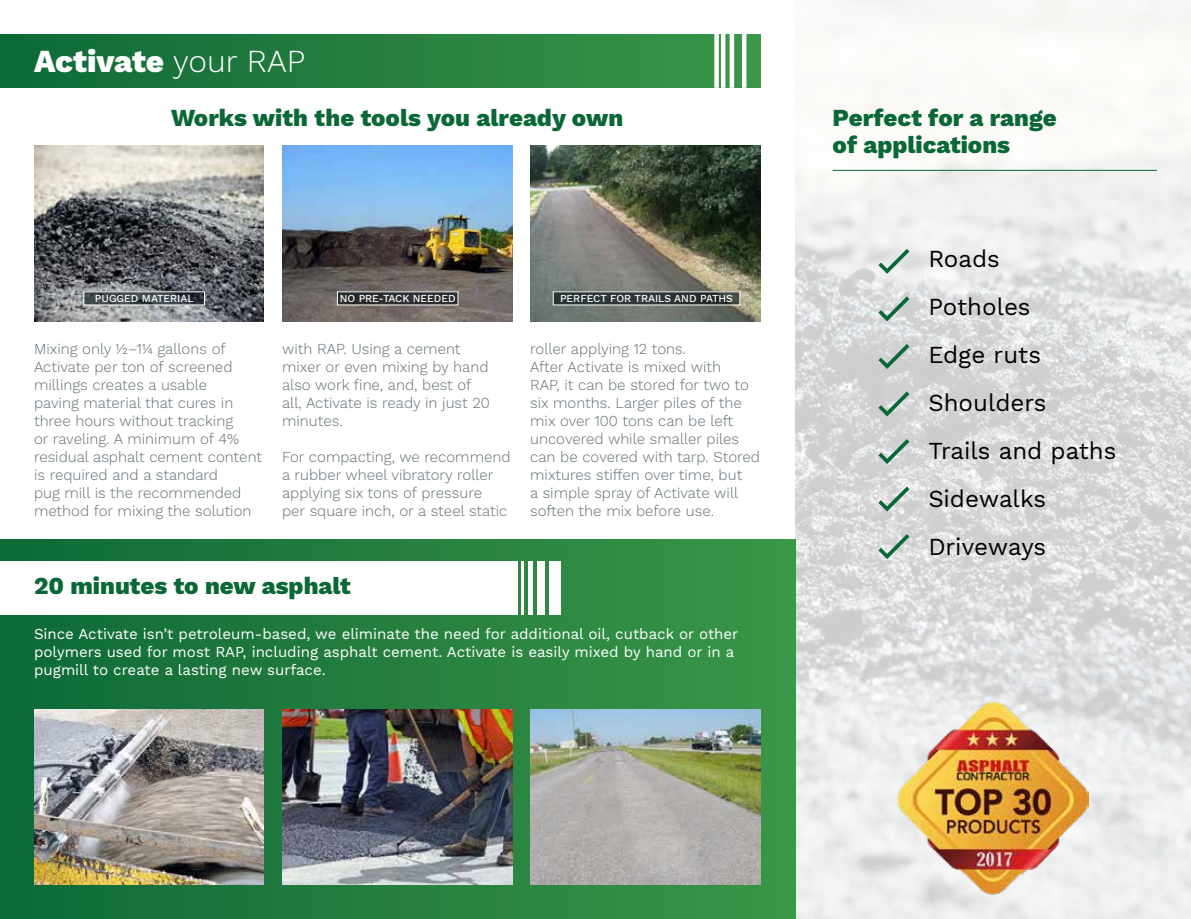
<style>
.page{position:relative;width:1191px;height:919px;background:#fff}
.page>*{position:absolute;margin:0;border:0;box-sizing:border-box;transform-origin:0 0}
.t1{font:800 31.5px "Work Sans";color:#fff}
.t2{font:800 24px/27px "Work Sans";color:#0a6837}
.t3{font:24px/48px "Work Sans";color:#000}
.t4{font:300 15px/18px "Work Sans";color:#606c73}
.t5{font:15px/18px "Work Sans";color:#fff}
.t6{font:500 10.5px "Work Sans";color:#fff}
.s1{font-weight:300}
</style>
<div class="page">
<img style="left:795px;top:0;width:396px;height:918px">
<div style="left:0;top:539px;width:795px;height:379px;background:linear-gradient(to right,#0e6937,#3c9749)"></div>
<div style="left:0;top:34px;width:760px;height:54px;background:linear-gradient(to right,#0e6836,#3c9749)"></div>
<div style="left:0;top:560px;width:517px;height:54px;background:#fff"></div>
<hr style="left:521px;top:560px;width:3px;height:54px;background:#fff">
<hr style="left:528px;top:560px;width:4px;height:54px;background:#fff">
<div style="left:537px;top:560px;width:8px;height:54px;background:#fff"></div>
<div style="left:549px;top:560px;width:11px;height:54px;background:#fff"></div>
<hr style="left:742px;top:34px;width:4px;height:54px;background:#fff">
<div style="left:729px;top:34px;width:5px;height:54px;background:#fff"></div>
<hr style="left:721px;top:34px;width:4px;height:54px;background:#fff">
<div style="left:714px;top:34px;width:5px;height:54px;background:#fff"></div>
<img style="left:34px;top:709px;width:229px;height:175px">
<img style="left:34px;top:145px;width:229px;height:176px">
<img style="left:531px;top:709px;width:229px;height:175px">
<img style="left:531px;top:145px;width:229px;height:176px">
<img style="left:283px;top:709px;width:229px;height:175px">
<img style="left:283px;top:145px;width:229px;height:176px">
<svg style="left:85px;top:293px;width:118px;height:10px"></svg>
<div style="left:338px;top:292px;width:120px;height:13px;background:#2c2d2e"></div>
<svg style="left:555px;top:293px;width:183px;height:10px;background:#2d3434"></svg>
<hr style="left:832px;top:170px;width:325px;height:1px;background:#0a6837">
<img style="left:897px;top:700px;width:191px;height:196px">
<svg style="left:874px;top:245px;width:39px;height:31px"></svg>
<svg style="left:874px;top:292px;width:39px;height:32px"></svg>
<svg style="left:874px;top:340px;width:39px;height:31px"></svg>
<svg style="left:874px;top:387px;width:39px;height:32px"></svg>
<svg style="left:874px;top:435px;width:39px;height:31px"></svg>
<svg style="left:874px;top:530px;width:39px;height:31px"></svg>
<svg style="left:874px;top:482px;width:39px;height:32px"></svg>
<h1 class="t1" style="left:34px;top:43px;width:273px">Activate <span class="s1">your RAP</span></h1>
<h2 class="t2" style="left:171px;top:105px;width:453px">Works with the tools you already own</h2>
<p class="t6" style="left:95px;top:292px;width:100px">PUGGED MATERIAL</p>
<p class="t6" style="left:340px;top:292px;width:117px">NO PRE-TACK NEEDED</p>
<p class="t6" style="left:560px;top:292px;width:174px">PERFECT FOR TRAILS AND PATHS</p>
<p class="t4" style="left:34px;top:341px;width:230px">Mixing only ½–1¼ gallons of<br>Activate per ton of screened millings creates a usable<br>paving material that cures in three hours without tracking<br>or raveling. A minimum of 4% residual asphalt cement content is required and a standard<br>pug mill is the recommended method for mixing the solution</p>
<p class="t4" style="left:282px;top:341px;width:209px">with RAP. Using a cement mixer or even mixing by hand also work fine, and, best of all, Activate is ready in just 20 minutes.</p>
<p class="t4" style="left:282px;top:449px;width:230px">For compacting, we recommend a rubber wheel vibratory roller applying six tons of pressure<br>per square inch, or a steel static</p>
<p class="t4" style="left:530px;top:341px;width:231px">roller applying 12 tons.<br>After Activate is mixed with<br>RAP, it can be stored for two to six months. Larger piles of the mix over 100 tons can be left uncovered while smaller piles can be covered with tarp. Stored mixtures stiffen over time, but<br>a simple spray of Activate will soften the mix before use.</p>
<h2 class="t2" style="left:34px;top:573px;width:318px">20 minutes to new asphalt</h2>
<p class="t5" style="left:34px;top:626px;width:706px">Since Activate isn’t petroleum-based, we eliminate the need for additional oil, cutback or other polymers used for most RAP, including asphalt cement. Activate is easily mixed by hand or in a pugmill to create a lasting new surface.</p>
<h2 class="t2" style="left:832px;top:105px;width:226px">Perfect for a range of applications</h2>
<h2 class="t3" style="left:928px;top:236px;width:189px">Roads<br>Potholes<br>Edge ruts<br>Shoulders<br>Trails and paths<br>Sidewalks<br>Driveways</h2>
</div>
